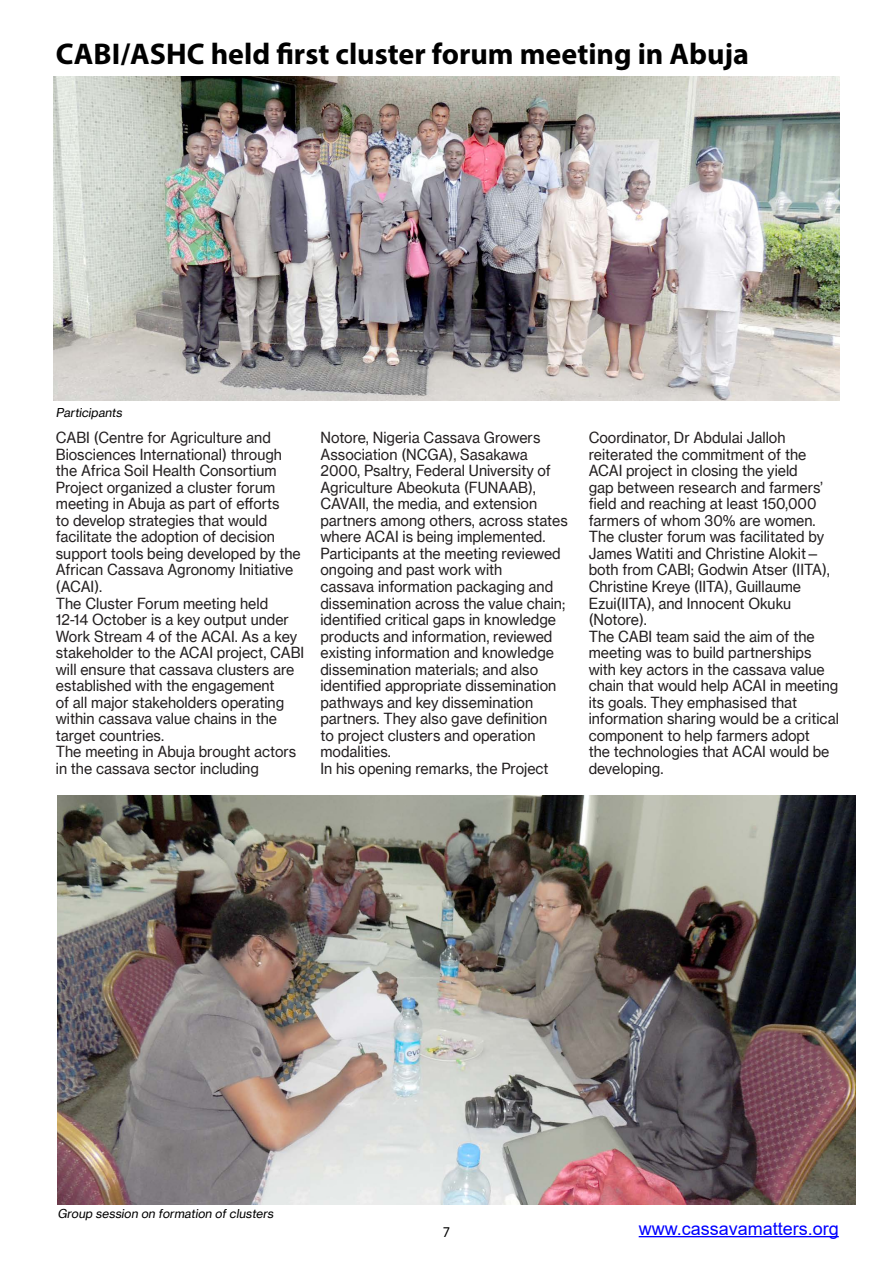
<style>
.page{position:relative;width:893px;height:1263px;background:#fff}
.page>*{position:absolute;margin:0;border:0;box-sizing:border-box;transform-origin:0 0}
.Body_text{font:700 30px "Myriad Pro";color:#000}
.t1{font:18px "Arial";color:#00f}
.t2{font:15px/16.5px "N Haas Grotesk TX Pro";color:#231f20;scale:.95 1}
.Body_text-2{font:15px "Myriad Pro";color:#000;scale:.95 1}
.Body_text-3{font:italic 12px "N Haas Grotesk TX Pro";color:#000}
</style>
<div class="page">
<hr style="left:639px;top:1236px;width:200px;height:1px;background:#00f">
<img style="left:54px;top:76px;width:785px;height:324px">
<img style="left:58px;top:795px;width:797px;height:409px">
<p class="Body_text" style="left:56px;top:35px;width:695px">CABI/ASHC held first cluster forum meeting in Abuja</p>
<p class="Body_text-3" style="left:56px;top:406px;width:70px">Participants</p>
<p class="t2" style="left:56px;top:430px;width:259px">CABI (Centre for Agriculture and<br>Biosciences International) through the Africa Soil Health Consortium<br>Project organized a cluster forum meeting in Abuja as part of efforts<br>to develop strategies that would facilitate the adoption of decision support tools being developed by the<br>African Cassava Agronomy Initiative (ACAI).</p>
<p class="t2" style="left:56px;top:595px;width:263px">The Cluster Forum meeting held<br>12-14 October is a key output under<br>Work Stream 4 of the ACAI. As a key stakeholder to the ACAI project, CABI will ensure that cassava clusters are established with the engagement<br>of all major stakeholders operating within cassava value chains in the target countries.</p>
<p class="t2" style="left:56px;top:743px;width:255px">The meeting in Abuja brought actors in the cassava sector including</p>
<p class="t2" style="left:320px;top:430px;width:262px">Notore, Nigeria Cassava Growers Association (NCGA), Sasakawa 2000, Psaltry, Federal University of Agriculture Abeokuta (FUNAAB), CAVAII, the media, and extension partners among others, across states where ACAI is being implemented.</p>
<p class="t2" style="left:320px;top:545px;width:259px">Participants at the meeting reviewed ongoing and past work with<br>cassava information packaging and dissemination across the value chain; identified critical gaps in knowledge products and information, reviewed existing information and knowledge dissemination materials; and also identified appropriate dissemination pathways and key dissemination partners. They also gave definition<br>to project clusters and operation modalities.</p>
<p class="t2" style="left:320px;top:760px;width:242px">In his opening remarks, the Project</p>
<p class="t2" style="left:589px;top:430px;width:248px">Coordinator, Dr Abdulai Jalloh reiterated the commitment of the<br>ACAI project in closing the yield gap between research and farmers’ field and reaching at least 150,000 farmers of whom 30% are women.</p>
<p class="t2" style="left:589px;top:529px;width:255px">The cluster forum was facilitated by<br>James Watiti and Christine Alokit— both from CABI; Godwin Atser (IITA),<br>Christine Kreye (IITA), Guillaume<br>Ezui(IITA), and Innocent Okuku (Notore).</p>
<p class="t2" style="left:589px;top:628px;width:265px">The CABI team said the aim of the meeting was to build partnerships with key actors in the cassava value chain that would help ACAI in meeting its goals. They emphasised that information sharing would be a critical component to help farmers adopt<br>the technologies that ACAI would be developing.</p>
<p class="Body_text-3" style="left:58px;top:1206px;width:220px">Group session on formation of clusters</p>
<p class="Body_text-2" style="left:443px;top:1223px;width:9px">7</p>
<p class="t1" style="left:639px;top:1216px;width:202px">www.cassavamatters.org</p>
</div>
